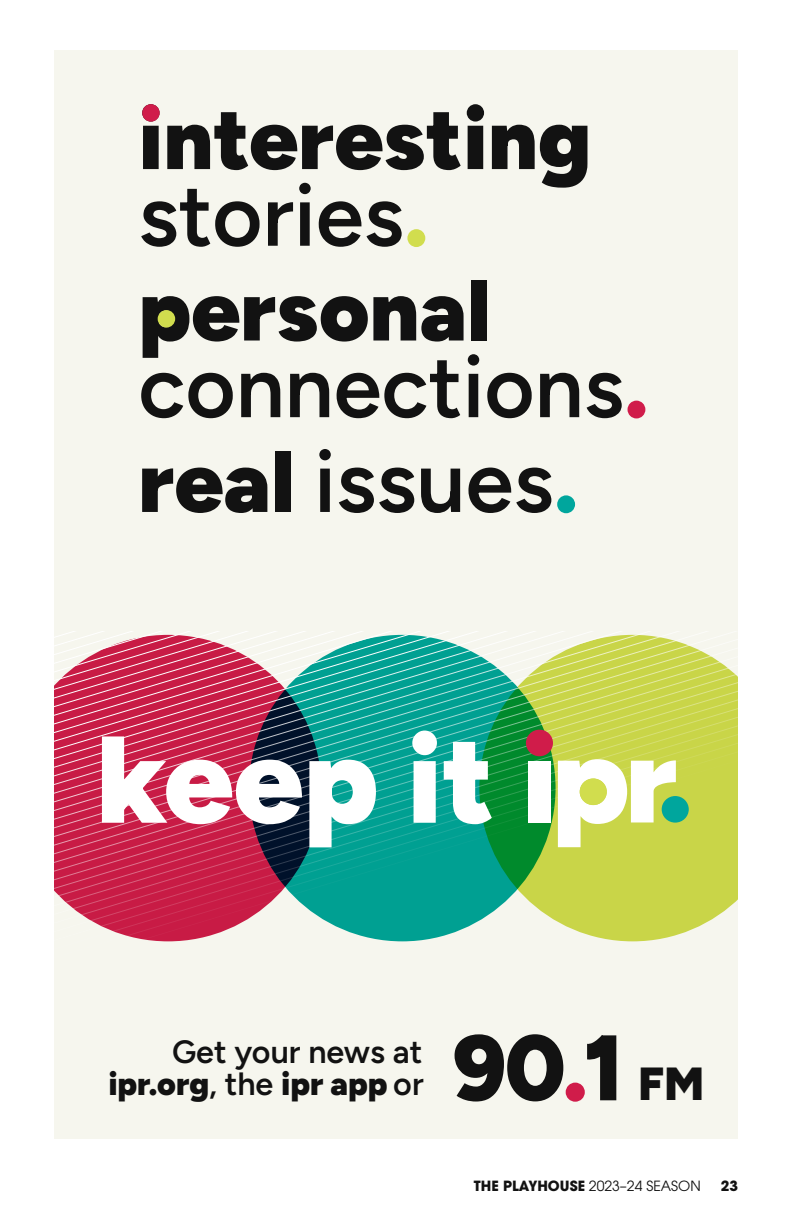
<style>
.page{position:relative;width:792px;height:1224px;background:#fff}
.page>*{position:absolute;margin:0;border:0;box-sizing:border-box;transform-origin:0 0}
.t1{font:900 92.8px "Figtree";color:#121212}
.t2{font:600 86.8px/76.6px "Figtree";color:#121212}
.t3{font:900 86.8px/76.6px "Figtree";color:#121212}
.t4{font:600 32.2px/32.2px "Figtree";color:#121212;text-align:right}
.t5{font:14px "Avant Garde";color:#121212}
.t6{font:700 14px "Avant Garde";color:#121212}
.s1{font-weight:600}
.s2{color:#d1dd4e}
.s3{font-weight:900}
.s4{font-weight:900;color:#d01c4a}
.s5{font-weight:900;color:#00a69d}
.s6{color:#d01c4a}
.s7{font-size:46.4px}
.s8{font-weight:700}
</style>
<div class="page">
<div style="left:54px;top:50px;width:684px;height:1089px;background:#f6f6ee"></div>
<svg style="left:54px;top:632px;width:684px;height:310px"></svg>
<svg style="left:102px;top:731px;width:390px;height:116px;background:#979ea4"></svg>
<div style="left:528px;top:761px;width:23px;height:61px;background:#fff"></div>
<div style="left:662px;top:796px;width:27px;height:27px;background:#00a69d;border-radius:50%"></div>
<div style="left:526px;top:730px;width:27px;height:26px;background:#d01c4a;border-radius:50%"></div>
<svg style="left:558px;top:759px;width:118px;height:88px;background:#e2ecb6"></svg>
<div style="left:580px;top:778px;width:27px;height:27px;background:#d1dd4e;border-radius:50%"></div>
<div style="left:142px;top:104px;width:18px;height:18px;background:#d01c4a;border-radius:50%"></div>
<div style="left:158px;top:310px;width:17px;height:18px;background:#d1dd4e;border-radius:50%"></div>
<h2 class="t3" style="left:138px;top:98px;width:455px">interesting <span class="s1">stories</span><span class="s2">.</span></h2>
<h2 class="t2" style="left:138px;top:271px;width:512px"><span class="s3">personal </span>connections<span class="s4">.</span></h2>
<h2 class="t2" style="left:138px;top:443px;width:442px"><span class="s3">real</span> issues<span class="s5">.</span></h2>
<p class="t4" style="left:108px;top:1035px;width:317px">Get your news at <span class="s3">ipr.org</span>, the <span class="s3">ipr app</span> or</p>
<h1 class="t1" style="left:452px;top:1009px;width:254px">90<span class="s6">.</span>1 <span class="s7">FM</span></h1>
<p class="t5" style="left:474px;top:1177px;width:228px"><span class="s8">THE PLAYHOUSE</span> 2023–24 SEASON</p>
<p class="t6" style="left:721px;top:1177px;width:19px">23</p>
</div>
